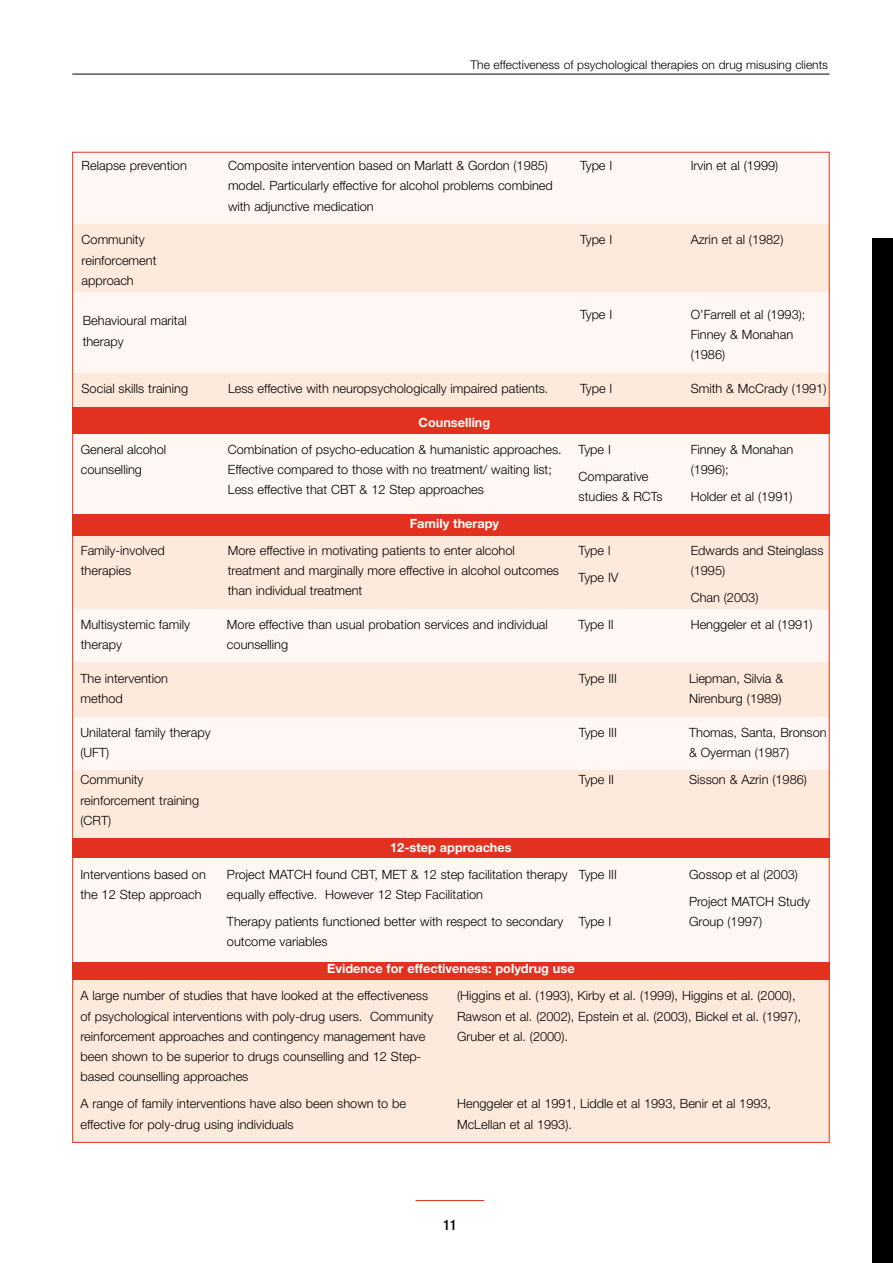
<style>
.page{position:relative;width:893px;height:1263px;background:#fff}
.page>*{position:absolute;margin:0;border:0;box-sizing:border-box;transform-origin:0 0}
.t1{font:500 condensed 14.25px "Helvetica Neue";color:#000}
.t2{font:300 12.75px/20.2px "Helvetica Neue";color:#000}
.t3{font:700 12.75px "Helvetica Neue";color:#fff}
.t4{font:300 12px "Helvetica Neue";color:#000}
</style>
<div class="page">
<div style="left:872px;top:238px;width:20px;height:1024px;background:#000"></div>
<hr style="left:72px;top:74px;width:757px;height:1px;background:#000">
<div style="left:72px;top:407px;width:757px;height:27px;background:#e2321f"></div>
<div style="left:72px;top:512px;width:757px;height:27px;background:#e2321f"></div>
<div style="left:72px;top:837px;width:757px;height:20px;background:#e2321f"></div>
<div style="left:72px;top:960px;width:757px;height:20px;background:#e2321f"></div>
<div style="left:72px;top:153px;width:757px;height:71px;background:#fff7f4"></div>
<div style="left:72px;top:224px;width:757px;height:68px;background:#feeadc"></div>
<div style="left:72px;top:292px;width:757px;height:81px;background:#fff7f4"></div>
<div style="left:72px;top:373px;width:757px;height:33px;background:#feeadc"></div>
<div style="left:72px;top:434px;width:757px;height:80px;background:#fff7f4"></div>
<div style="left:72px;top:859px;width:757px;height:102px;background:#fff7f4"></div>
<div style="left:72px;top:980px;width:757px;height:162px;background:#feeadc"></div>
<div style="left:72px;top:536px;width:757px;height:73px;background:#feeadc"></div>
<div style="left:72px;top:609px;width:757px;height:54px;background:#fff7f4"></div>
<div style="left:72px;top:663px;width:757px;height:54px;background:#feeadc"></div>
<div style="left:72px;top:718px;width:757px;height:53px;background:#fff7f4"></div>
<div style="left:72px;top:770px;width:757px;height:68px;background:#feeadc"></div>
<hr style="left:415px;top:1200px;width:69px;height:1px;background:#e2321f">
<p class="t4" style="left:470px;top:60px;width:359px">The effectiveness of psychological therapies on drug misusing clients</p>
<p class="t2" style="left:82px;top:157px;width:107px">Relapse prevention</p>
<p class="t2" style="left:228px;top:157px;width:326px">Composite intervention based on Marlatt &amp; Gordon (1985) model. Particularly effective for alcohol problems combined with adjunctive medication</p>
<p class="t2" style="left:580px;top:157px;width:34px">Type I</p>
<p class="t2" style="left:690px;top:157px;width:89px">Irvin et al (1999)</p>
<p class="t2" style="left:82px;top:231px;width:76px">Community reinforcement approach</p>
<p class="t2" style="left:580px;top:231px;width:34px">Type I</p>
<p class="t2" style="left:690px;top:231px;width:94px">Azrin et al (1982)</p>
<p class="t2" style="left:83px;top:312px;width:105px">Behavioural marital therapy</p>
<p class="t2" style="left:580px;top:305px;width:34px">Type I</p>
<p class="t2" style="left:690px;top:305px;width:116px">O’Farrell et al (1993);<br>Finney &amp; Monahan (1986)</p>
<p class="t2" style="left:82px;top:380px;width:108px">Social skills training</p>
<p class="t2" style="left:228px;top:380px;width:322px">Less effective with neuropsychologically impaired patients.</p>
<p class="t2" style="left:580px;top:380px;width:34px">Type I</p>
<p class="t2" style="left:690px;top:380px;width:137px">Smith &amp; McCrady (1991)</p>
<p class="t3" style="left:418px;top:418px;width:73px">Counselling</p>
<p class="t2" style="left:81px;top:440px;width:87px">General alcohol counselling</p>
<p class="t2" style="left:228px;top:440px;width:335px">Combination of psycho-education &amp; humanistic approaches.<br>Effective compared to those with no treatment/ waiting list;<br>Less effective that CBT &amp; 12 Step approaches</p>
<p class="t2" style="left:578px;top:437px;width:71px;line-height:27px">Type I<br>Comparative</p>
<p class="t2" style="left:690px;top:440px;width:104px">Finney &amp; Monahan (1996);</p>
<p class="t2" style="left:690px;top:488px;width:103px">Holder et al (1991)</p>
<p class="t2" style="left:578px;top:488px;width:86px">studies &amp; RCTs</p>
<p class="t3" style="left:409px;top:519px;width:91px">Family therapy</p>
<p class="t2" style="left:81px;top:542px;width:85px">Family-involved therapies</p>
<p class="t2" style="left:228px;top:542px;width:333px">More effective in motivating patients to enter alcohol treatment and marginally more effective in alcohol outcomes than individual treatment</p>
<p class="t2" style="left:578px;top:538px;width:41px;line-height:27px">Type l<br>Type IV</p>
<p class="t2" style="left:690px;top:542px;width:134px">Edwards and Steinglass (1995)</p>
<p class="t2" style="left:690px;top:589px;width:69px">Chan (2003)</p>
<p class="t2" style="left:81px;top:616px;width:111px">Multisystemic family therapy</p>
<p class="t2" style="left:227px;top:616px;width:322px">More effective than usual probation services and individual counselling</p>
<p class="t2" style="left:578px;top:616px;width:37px">Type II</p>
<p class="t2" style="left:690px;top:616px;width:123px">Henggeler et al (1991)</p>
<p class="t2" style="left:80px;top:670px;width:89px">The intervention method</p>
<p class="t2" style="left:579px;top:670px;width:39px">Type III</p>
<p class="t2" style="left:689px;top:670px;width:95px">Liepman, Silvia &amp;<br>Nirenburg (1989)</p>
<p class="t2" style="left:80px;top:724px;width:132px">Unilateral family therapy (UFT)</p>
<p class="t2" style="left:579px;top:724px;width:39px">Type III</p>
<p class="t2" style="left:689px;top:724px;width:139px">Thomas, Santa, Bronson &amp; Oyerman (1987)</p>
<p class="t2" style="left:80px;top:771px;width:120px">Community reinforcement training (CRT)</p>
<p class="t2" style="left:579px;top:771px;width:37px">Type II</p>
<p class="t2" style="left:689px;top:771px;width:119px">Sisson &amp; Azrin (1986)</p>
<p class="t3" style="left:390px;top:843px;width:123px">12-step approaches</p>
<p class="t2" style="left:80px;top:866px;width:127px">Interventions based on the 12 Step approach</p>
<p class="t2" style="left:227px;top:866px;width:342px">Project MATCH found CBT, MET &amp; 12 step facilitation therapy equally effective. However 12 Step Facilitation</p>
<p class="t2" style="left:227px;top:913px;width:338px">Therapy patients functioned better with respect to secondary outcome variables</p>
<p class="t2" style="left:579px;top:866px;width:39px">Type III</p>
<p class="t2" style="left:579px;top:913px;width:34px">Type I</p>
<p class="t3" style="left:327px;top:964px;width:249px">Evidence for effectiveness: polydrug use</p>
<p class="t2" style="left:689px;top:862px;width:122px;line-height:27px">Gossop et al (2003)<br>Project MATCH Study</p>
<p class="t2" style="left:689px;top:913px;width:74px">Group (1997)</p>
<p class="t2" style="left:80px;top:987px;width:354px">A large number of studies that have looked at the effectiveness of psychological interventions with poly-drug users. Community reinforcement approaches and contingency management have been shown to be superior to drugs counselling and 12 Step&shy;based counselling approaches</p>
<p class="t2" style="left:80px;top:1095px;width:327px">A range of family interventions have also been shown to be effective for poly-drug using individuals</p>
<p class="t2" style="left:457px;top:987px;width:345px">(Higgins et al. (1993), Kirby et al. (1999), Higgins et al. (2000),<br>Rawson et al. (2002), Epstein et al. (2003), Bickel et al. (1997),<br>Gruber et al. (2000).</p>
<p class="t2" style="left:457px;top:1095px;width:315px">Henggeler et al 1991, Liddle et al 1993, Benir et al 1993,<br>McLellan et al 1993).</p>
<p class="t1" style="left:443px;top:1220px;width:15px">11</p>
</div>
